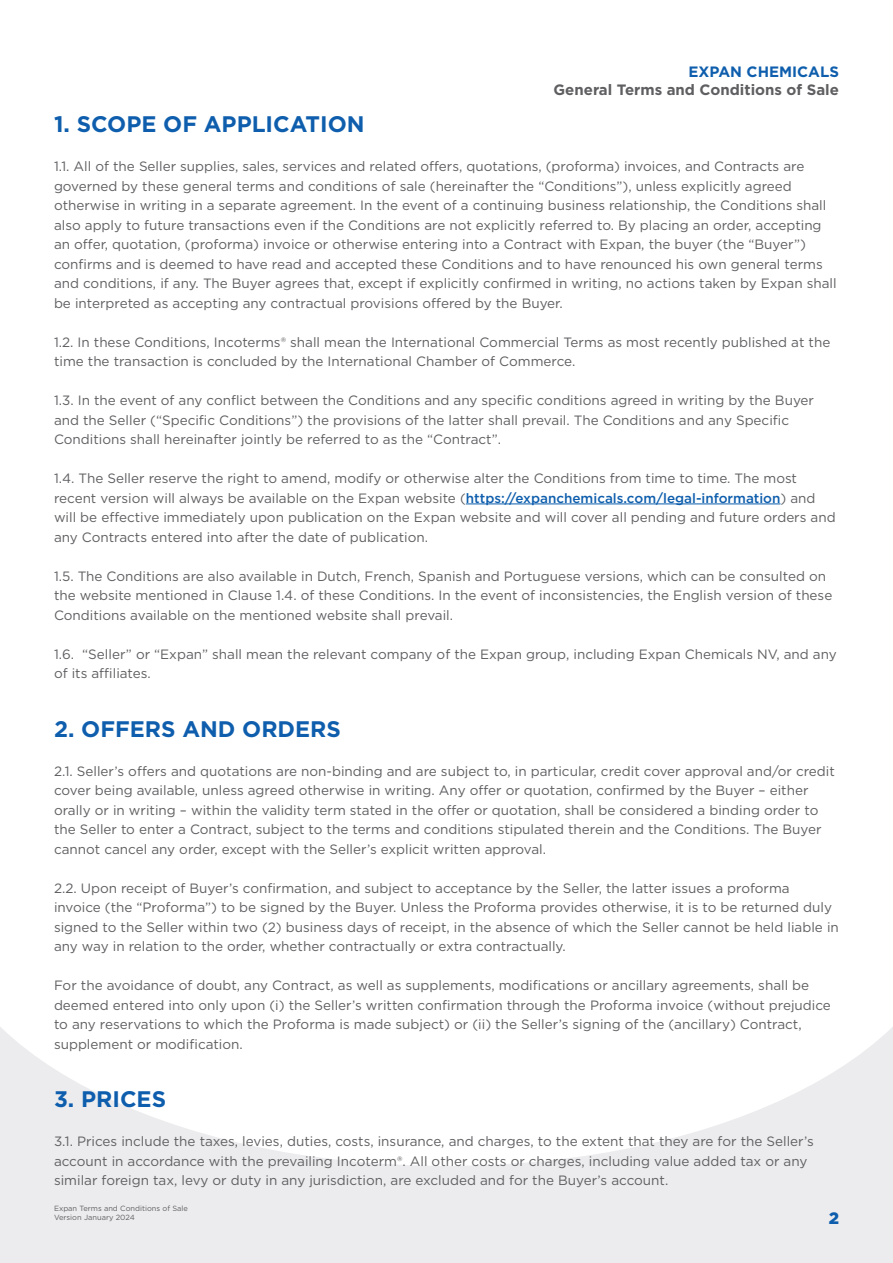
<style>
.page{position:relative;width:893px;height:1263px;background:#fff}
.page>*{position:absolute;margin:0;border:0;box-sizing:border-box;transform-origin:0 0}
.Body{font:700 22.5px "Gotham";color:#0e5ead}
.t1{font:900 16.5px "Gotham";color:#0e5ead}
.t2{font:700 15px "Gotham";color:#5f5f62}
.t3{font:700 15px "Gotham";color:#0e5ead}
.Body-2{font:13.5px/19.5px "Gotham";color:#5f5f62}
.t4{font:7.5px/9px "Gotham";color:#5f5f62}
.s1{font-weight:500;color:#0e5ead}
</style>
<div class="page">
<div style="left:0;top:913px;width:893px;height:350px;background:#ececee"></div>
<svg style="left:0;top:913px;width:893px;height:253px;fill:#fff"></svg>
<hr style="left:466px;top:504px;width:314px;height:1px;background:#0e5ead">
<p class="t3" style="left:688px;top:63px;width:152px">EXPAN CHEMICALS</p>
<p class="t2" style="left:554px;top:81px;width:287px">General Terms and Conditions of Sale</p>
<p class="Body" style="left:54px;top:111px;width:312px">1. SCOPE OF APPLICATION</p>
<p class="Body-2" style="left:54px;top:156px;width:784px">1.1. All of the Seller supplies, sales, services and related offers, quotations, (proforma) invoices, and Contracts are governed by these general terms and conditions of sale (hereinafter the “Conditions”), unless explicitly agreed otherwise in writing in a separate agreement. In the event of a continuing business relationship, the Conditions shall also apply to future transactions even if the Conditions are not explicitly referred to. By placing an order, accepting an offer, quotation, (proforma) invoice or otherwise entering into a Contract with Expan, the buyer (the “Buyer”) confirms and is deemed to have read and accepted these Conditions and to have renounced his own general terms and conditions, if any. The Buyer agrees that, except if explicitly confirmed in writing, no actions taken by Expan shall be interpreted as accepting any contractual provisions offered by the Buyer.</p>
<p class="Body-2" style="left:54px;top:332px;width:778px">1.2. In these Conditions, Incoterms® shall mean the International Commercial Terms as most recently published at the time the transaction is concluded by the International Chamber of Commerce.</p>
<p class="Body-2" style="left:54px;top:390px;width:762px">1.3. In the event of any conflict between the Conditions and any specific conditions agreed in writing by the Buyer and the Seller (“Specific Conditions”) the provisions of the latter shall prevail. The Conditions and any Specific<br>Conditions shall hereinafter jointly be referred to as the “Contract”.</p>
<p class="Body-2" style="left:54px;top:468px;width:783px">1.4. The Seller reserve the right to amend, modify or otherwise alter the Conditions from time to time. The most recent version will always be available on the Expan website (<span class="s1">https://expanchemicals.com/legal-information</span>) and will be effective immediately upon publication on the Expan website and will cover all pending and future orders and any Contracts entered into after the date of publication.</p>
<p class="Body-2" style="left:54px;top:566px;width:780px">1.5. The Conditions are also available in Dutch, French, Spanish and Portuguese versions, which can be consulted on the website mentioned in Clause 1.4. of these Conditions. In the event of inconsistencies, the English version of these<br>Conditions available on the mentioned website shall prevail.</p>
<p class="Body-2" style="left:54px;top:644px;width:784px">1.6. “Seller” or “Expan” shall mean the relevant company of the Expan group, including Expan Chemicals NV, and any of its affiliates.</p>
<p class="Body" style="left:54px;top:716px;width:288px">2. OFFERS AND ORDERS</p>
<p class="Body-2" style="left:54px;top:761px;width:782px">2.1. Seller’s offers and quotations are non-binding and are subject to, in particular, credit cover approval and/or credit cover being available, unless agreed otherwise in writing. Any offer or quotation, confirmed by the Buyer – either orally or in writing – within the validity term stated in the offer or quotation, shall be considered a binding order to the Seller to enter a Contract, subject to the terms and conditions stipulated therein and the Conditions. The Buyer cannot cancel any order, except with the Seller’s explicit written approval.</p>
<p class="Body-2" style="left:54px;top:878px;width:786px">2.2. Upon receipt of Buyer’s confirmation, and subject to acceptance by the Seller, the latter issues a proforma invoice (the “Proforma”) to be signed by the Buyer. Unless the Proforma provides otherwise, it is to be returned duly signed to the Seller within two (2) business days of receipt, in the absence of which the Seller cannot be held liable in any way in relation to the order, whether contractually or extra contractually.</p>
<p class="Body-2" style="left:54px;top:975px;width:778px">For the avoidance of doubt, any Contract, as well as supplements, modifications or ancillary agreements, shall be deemed entered into only upon (i) the Seller’s written confirmation through the Proforma invoice (without prejudice to any reservations to which the Proforma is made subject) or (ii) the Seller’s signing of the (ancillary) Contract, supplement or modification.</p>
<p class="Body" style="left:54px;top:1086px;width:114px">3. PRICES</p>
<p class="Body-2" style="left:54px;top:1131px;width:761px">3.1. Prices include the taxes, levies, duties, costs, insurance, and charges, to the extent that they are for the Seller’s account in accordance with the prevailing Incoterm®. All other costs or charges, including value added tax or any similar foreign tax, levy or duty in any jurisdiction, are excluded and for the Buyer’s account.</p>
<p class="t4" style="left:54px;top:1204px;width:135px">Expan Terms and Conditions of Sale<br>Version January 2024</p>
<p class="t1" style="left:829px;top:1207px;width:12px">2</p>
</div>
